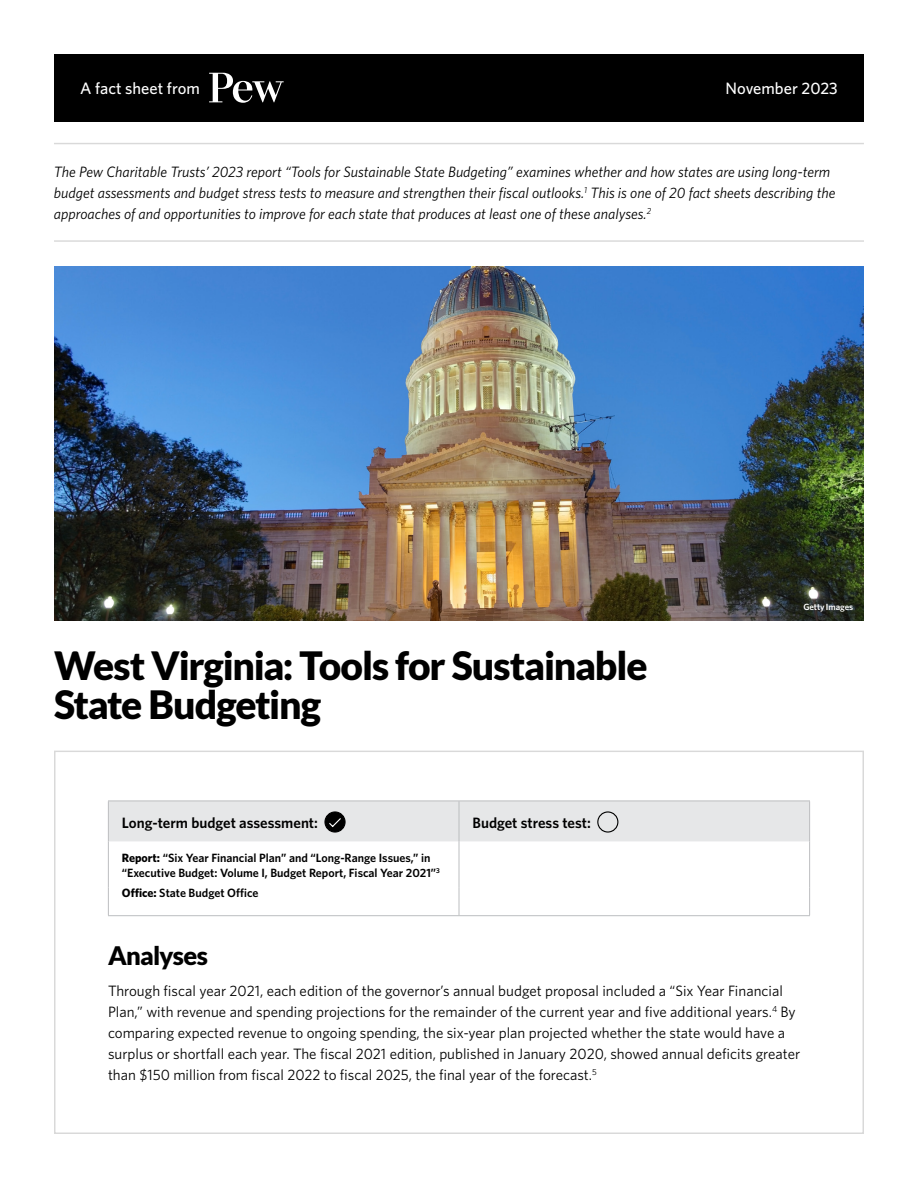
<style>
.page{position:relative;width:918px;height:1188px;background:#fff}
.page>*{position:absolute;margin:0;border:0;box-sizing:border-box;transform-origin:0 0}
.t1{font:900 39px/39px "Lato";letter-spacing:-.03em;color:#000}
.t2{font:900 25.5px "Lato";letter-spacing:-.03em;color:#000}
.t3{font:500 16.5px "Whitney";color:#fff}
.t4{font:15px/21px "Whitney";color:#000}
.t5{font:italic 15px/21px "Whitney";color:#000}
.t6{font:600 15px "Whitney";color:#000}
.t7{font:600 12px/15px "Whitney";color:#000}
.t8{font:600 9px "Whitney";letter-spacing:-.01em;color:#fff}
.s1{font-weight:700}
</style>
<div class="page">
<img style="left:54px;top:267px;width:810px;height:353px">
<div style="left:54px;top:54px;width:810px;height:68px;background:#000"></div>
<svg style="left:209px;top:73px;width:75px;height:30px"></svg>
<hr style="left:54px;top:143px;width:810px;height:1px;background:#000">
<hr style="left:54px;top:240px;width:810px;height:2px;background:#000">
<hr style="left:459px;top:841px;width:1px;height:47px;background:#bcbec0">
<svg style="left:459px;top:888px;width:1px;height:27px"></svg>
<hr style="left:108px;top:841px;width:1px;height:47px;background:#bcbec0">
<hr style="left:809px;top:841px;width:1px;height:47px;background:#bcbec0">
<svg style="left:108px;top:888px;width:1px;height:27px"></svg>
<svg style="left:809px;top:888px;width:1px;height:27px"></svg>
<hr style="left:108px;top:915px;width:351px;height:1px;background:#bcbec0">
<hr style="left:459px;top:915px;width:351px;height:1px;background:#bcbec0">
<div style="left:108px;top:801px;width:702px;height:40px;background:#e6e7e8"></div>
<div style="left:597px;top:811px;width:21px;height:22px;border:1px solid #000;border-radius:50%"></div>
<p class="t3" style="left:80px;top:77px;width:121px">A fact sheet from</p>
<p class="t3" style="left:726px;top:77px;width:114px">November 2023</p>
<p class="t5" style="left:54px;top:161px;width:783px">The Pew Charitable Trusts’ 2023 report “Tools for Sustainable State Budgeting” examines whether and how states are using long-term budget assessments and budget stress tests to measure and strengthen their fiscal outlooks.<sup>1</sup> This is one of 20 fact sheets describing the approaches of and opportunities to improve for each state that produces at least one of these analyses.<sup>2</sup></p>
<h1 class="t1" style="left:54px;top:645px;width:595px">West Virginia: Tools for Sustainable<br>State Budgeting</h1>
<p class="t6" style="left:122px;top:813px;width:198px">Long-term budget assessment:</p>
<p class="t6" style="left:472px;top:813px;width:120px">Budget stress test:</p>
<p class="t7" style="left:122px;top:850px;width:320px"><span class="s1">Report:</span> “Six Year Financial Plan” and “Long-Range Issues,” in “Executive Budget: Volume I, Budget Report, Fiscal Year 2021”<sup>3</sup></p>
<p class="t7" style="left:122px;top:885px;width:138px"><span class="s1">Office:</span> State Budget Office</p>
<p class="t8" style="left:803px;top:601px;width:51px">Getty Images</p>
<h2 class="t2" style="left:108px;top:940px;width:102px">Analyses</h2>
<p class="t4" style="left:108px;top:980px;width:694px">Through fiscal year 2021, each edition of the governor’s annual budget proposal included a “Six Year Financial Plan,” with revenue and spending projections for the remainder of the current year and five additional years.<sup>4</sup> By comparing expected revenue to ongoing spending, the six-year plan projected whether the state would have a surplus or shortfall each year. The fiscal 2021 edition, published in January 2020, showed annual deficits greater than $150 million from fiscal 2022 to fiscal 2025, the final year of the forecast.<sup>5</sup></p>
</div>
